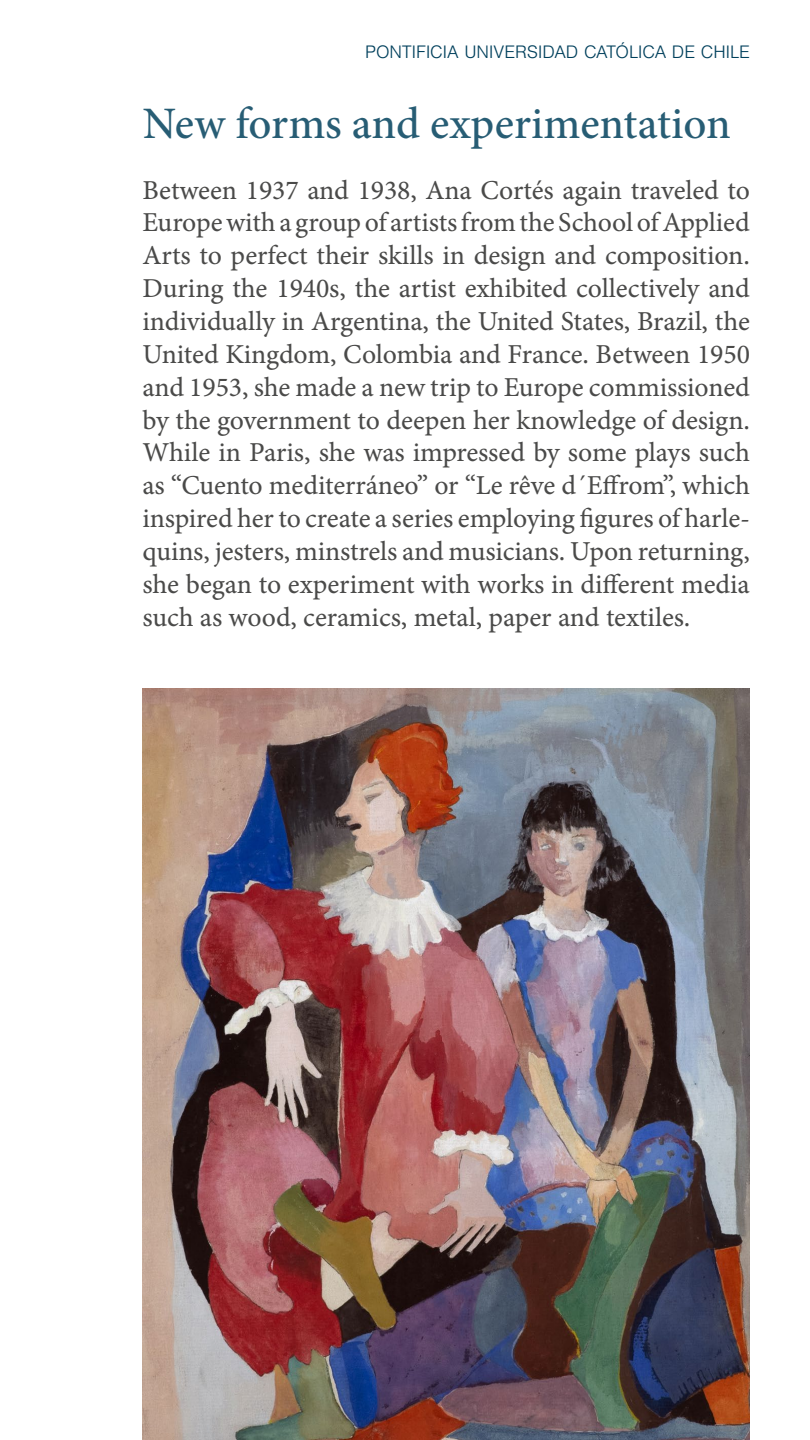
<style>
.page{position:relative;width:810px;height:1440px;background:#fff}
.page>*{position:absolute;margin:0;border:0;box-sizing:border-box;transform-origin:0 0}
.t1{font:500 45px "Minion Pro";color:#00405c}
.t2{font:27.38px/32.8px "Minion Pro Capt";letter-spacing:-.005em;color:#4a4a49;text-align:justify}
.t3{font:300 18.75px "Nimbus San";color:#00405c}
</style>
<div class="page">
<img style="left:142px;top:688px;width:608px;height:752px">
<p class="t3" style="left:365px;top:42px;width:386px">PONTIFICIA UNIVERSIDAD CATÓLICA DE CHILE</p>
<h1 class="t1" style="left:142px;top:93px;width:590px">New forms and experimentation</h1>
<p class="t2" style="left:142px;top:173px;width:609px">Between 1937 and 1938, Ana Cortés again traveled to Europe with a group of artists from the School of Applied Arts to perfect their skills in design and composition.<br>During the 1940s, the artist exhibited collectively and individually in Argentina, the United States, Brazil, the United Kingdom, Colombia and France. Between 1950 and 1953, she made a new trip to Europe commissioned by the government to deepen her knowledge of design.<br>While in Paris, she was impressed by some plays such as “Cuento mediterráneo” or “Le rêve d´Effrom”, which inspired her to create a series employing figures of harle&shy;quins, jesters, minstrels and musicians. Upon returning, she began to experiment with works in different media such as wood, ceramics, metal, paper and textiles.</p>
</div>
